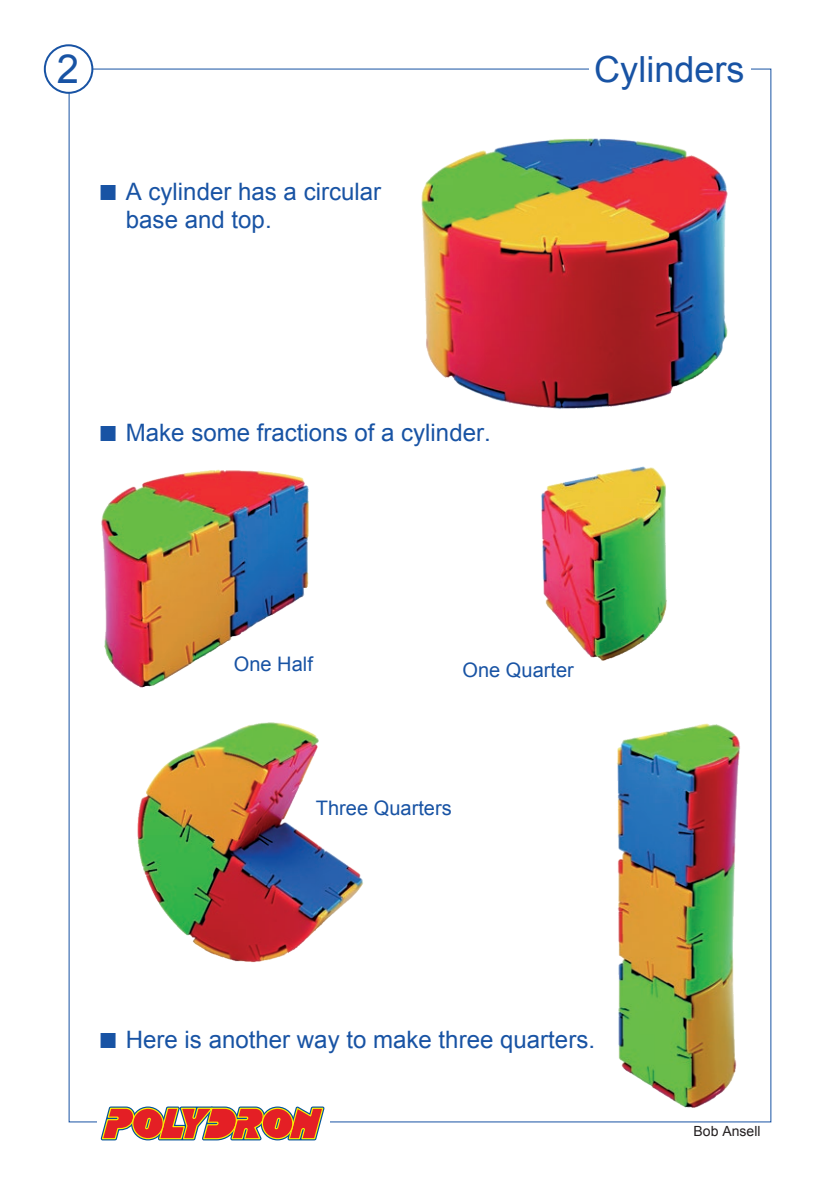
<style>
.page{position:relative;width:840px;height:1191px;background:#fff}
.page>*{position:absolute;margin:0;border:0;box-sizing:border-box;transform-origin:0 0}
.t1{font:40px "Arial";color:#1853a4}
.t2{font:36px "Arial";color:#1853a4}
.t3{font:24px/27.6px "Arial";color:#1853a4}
.t4{font:20px "Arial";color:#1853a4}
.t5{font:14px "Arial";color:#231f20}
</style>
<div class="page">
<div style="left:44px;top:44px;width:49px;height:50px;border:2px solid #1853a4;border-radius:50%"></div>
<img style="left:421px;top:138px;width:307px;height:271px">
<img style="left:101px;top:469px;width:208px;height:219px">
<img style="left:137px;top:722px;width:226px;height:241px">
<img style="left:541px;top:466px;width:126px;height:195px">
<img style="left:617px;top:723px;width:123px;height:385px">
<svg style="left:100px;top:1106px;width:225px;height:35px;background:#d06b54"></svg>
<h1 class="t1" style="left:57px;top:43px;width:24px">2</h1>
<h2 class="t2" style="left:594px;top:46px;width:152px">Cylinders</h2>
<p class="t3" style="left:126px;top:178px;width:257px;text-indent:-28px">■ A cylinder has a circular base and top.</p>
<p class="t3" style="left:97px;top:419px;width:394px">■ Make some fractions of a cylinder.</p>
<p class="t4" style="left:234px;top:650px;width:80px">One Half</p>
<p class="t4" style="left:462px;top:656px;width:113px">One Quarter</p>
<p class="t4" style="left:316px;top:795px;width:137px">Three Quarters</p>
<p class="t3" style="left:97px;top:1026px;width:499px">■ Here is another way to make three quarters.</p>
<p class="t5" style="left:693px;top:1122px;width:68px">Bob Ansell</p>
</div>
